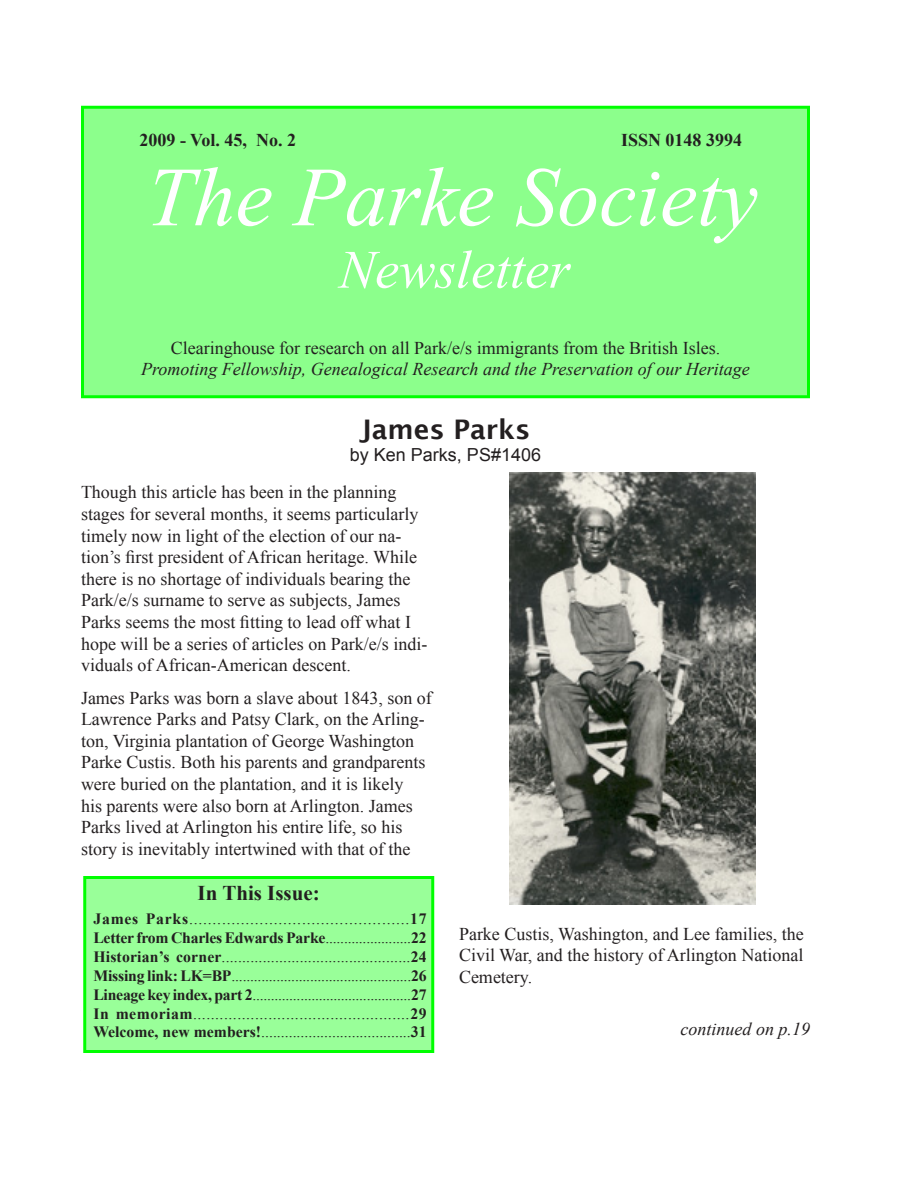
<style>
.page{position:relative;width:918px;height:1188px;background:#fff}
.page>*{position:absolute;margin:0;border:0;box-sizing:border-box;transform-origin:0 0}
.t1{font:italic 84px "Times New Roman";color:#fff}
.t2{font:italic 54px "Times New Roman";color:#fff}
.t3{font:600 27px "Lucida Sans";color:#231f20}
.t4{font:700 21px "Times New Roman";color:#231f20}
.Body_text{font:18px/21.6px "Times New Roman";color:#231f20}
.Body_text-2{font:italic 18px "Times New Roman";color:#231f20}
.t5{font:700 18px "Times New Roman";color:#231f20}
.t6{font:18px "Arial";color:#231f20}
.Body_text-3{font:15.75px "Times New Roman";color:#231f20}
.Body_text-4{font:700 15.75px "Times New Roman";letter-spacing:-.015em;color:#231f20}
.s1{font-weight:700}
.s2{font-weight:400}
</style>
<div class="page">
<div style="left:81px;top:106px;width:729px;height:292px;background:#8cff8c;border:3px solid #0f0"></div>
<div style="left:85px;top:878px;width:348px;height:174px;background:#9f9"></div>
<div style="left:83px;top:876px;width:351px;height:177px;border:3px solid #0f0"></div>
<img style="left:509px;top:472px;width:246px;height:432px">
<p class="t5" style="left:140px;top:127px;width:158px">2009 - Vol. 45, No. 2</p>
<p class="t5" style="left:621px;top:127px;width:123px">ISSN 0148 3994</p>
<p class="t1" style="left:147px;top:139px;width:613px">The Parke Society</p>
<p class="t2" style="left:339px;top:232px;width:233px">Newsletter</p>
<p class="Body_text" style="left:171px;top:337px;width:551px">Clearinghouse for research on all Park/e/s immigrants from the British Isles.</p>
<p class="Body_text-2" style="left:141px;top:357px;width:610px">Promoting Fellowship, Genealogical Research and the Preservation of our Heritage</p>
<p class="t3" style="left:360px;top:414px;width:172px">James Parks</p>
<p class="t6" style="left:350px;top:443px;width:193px">by Ken Parks, PS#1406</p>
<p class="Body_text" style="left:81px;top:481px;width:348px">Though this article has been in the planning stages for several months, it seems particularly timely now in light of the election of our na&shy;tion’s first president of African heritage. While there is no shortage of individuals bearing the Park/e/s surname to serve as subjects, James Parks seems the most fitting to lead off what I hope will be a series of articles on Park/e/s indi&shy;viduals of African-American descent.</p>
<p class="Body_text" style="left:81px;top:687px;width:352px">James Parks was born a slave about 1843, son of Lawrence Parks and Patsy Clark, on the Arling&shy;ton, Virginia plantation of George Washington Parke Custis. Both his parents and grandparents were buried on the plantation, and it is likely<br>his parents were also born at Arlington. James Parks lived at Arlington his entire life, so his story is inevitably intertwined with that of the</p>
<p class="t4" style="left:198px;top:879px;width:124px">In This Issue:</p>
<p class="Body_text-3" style="left:93px;top:908px;width:335px"><span class="s1">James Parks</span>...............................................<span class="s1">17</span></p>
<p class="Body_text-4" style="left:93px;top:927px;width:335px">Letter from Charles Edwards Parke<span class="s2">.......................</span>22</p>
<p class="Body_text-3" style="left:93px;top:946px;width:335px"><span class="s1">Historian’s corner</span>..............................................<span class="s1">24</span></p>
<p class="Body_text-3" style="left:93px;top:965px;width:335px"><span class="s1">Missing link: LK=BP</span>................................................<span class="s1">26</span></p>
<p class="Body_text-3" style="left:93px;top:984px;width:335px"><span class="s1">Lineage key index, part 2</span>...........................................<span class="s1">27</span></p>
<p class="Body_text-3" style="left:93px;top:1003px;width:335px"><span class="s1">In memoriam</span>.................................................<span class="s1">29</span></p>
<p class="Body_text-3" style="left:93px;top:1022px;width:335px"><span class="s1">Welcome, new members!</span>......................................<span class="s1">31</span></p>
<p class="Body_text" style="left:459px;top:923px;width:346px;text-align:justify">Parke Custis, Washington, and Lee families, the Civil War, and the history of Arlington National Cemetery.</p>
<p class="Body_text-2" style="left:681px;top:1016px;width:131px">continued on p.19</p>
</div>
